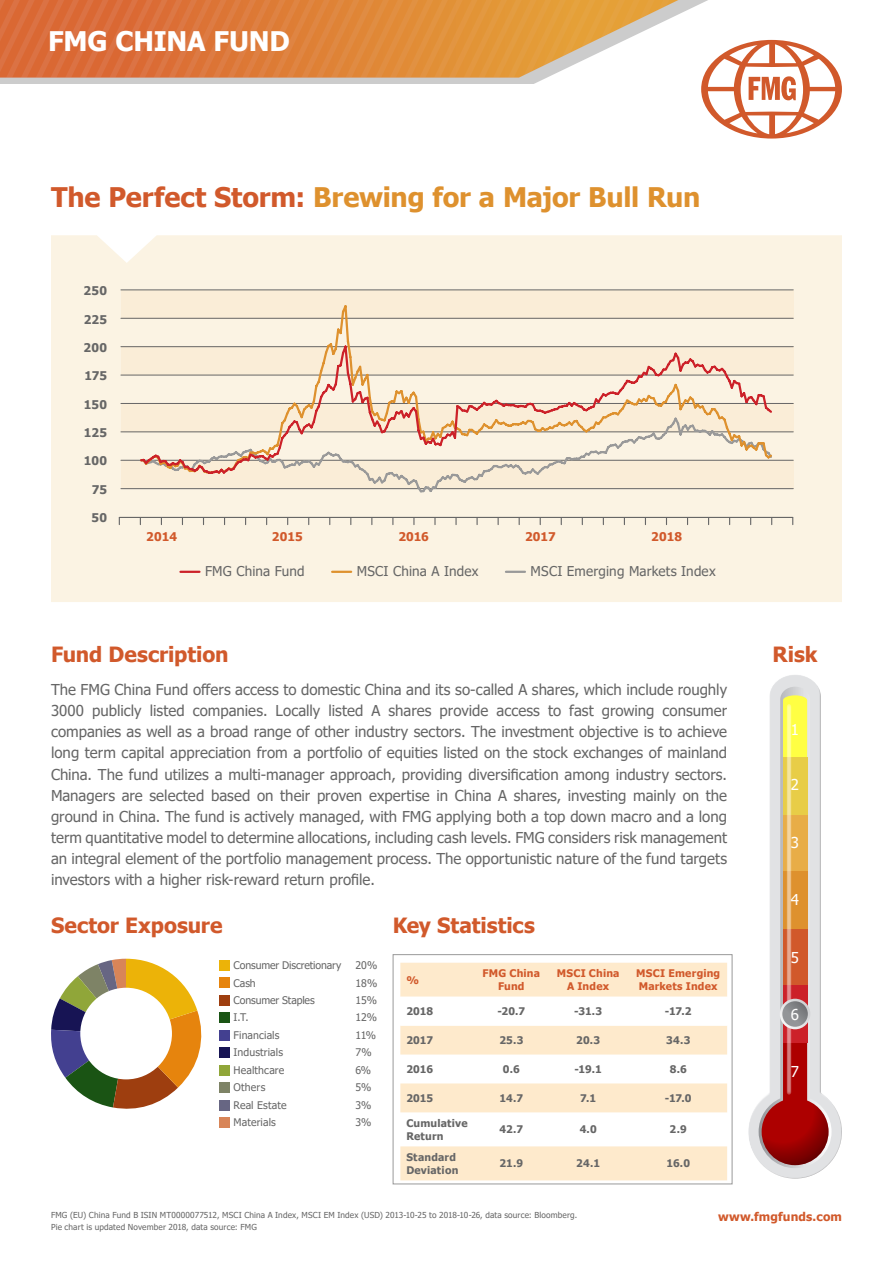
<style>
.page{position:relative;width:893px;height:1263px;background:#fff}
.page>*{position:absolute;margin:0;border:0;box-sizing:border-box;transform-origin:0 0}
.t1{font:700 27px "Tahoma";letter-spacing:-.01em;color:#de912e}
.t2{font:700 27px "Tahoma";letter-spacing:-.01em;color:#fff}
.t3{font:700 21px "Tahoma";color:#d1592b}
.t4{font:15px/21px "Tahoma";color:#666;text-align:justify}
.t5{font:15px "Tahoma";color:#fff}
.t6{font:13.5px "Tahoma";letter-spacing:.015em;color:#666}
.t7{font:700 12px "Tahoma";letter-spacing:.01em;color:#d1592b}
.t8{font:700 12px "Tahoma";letter-spacing:.02em;color:#666}
.t9{font:10.5px "Tahoma";letter-spacing:.005em;color:#666}
.t10{font:700 10.5px/12.6px "Tahoma";letter-spacing:.015em;color:#666}
.t11{font:700 10.5px/12.6px "Tahoma";letter-spacing:.02em;color:#d1592b;text-align:center}
.t12{font:8.25px/12px "Tahoma";letter-spacing:.015em;color:#666}
.s1{color:#d1592b}
</style>
<div class="page">
<div style="left:0;top:78px;width:546px;height:6px;background:#ccc"></div>
<svg style="left:0;top:0;width:708px;height:78px;background:#e19356"></svg>
<svg style="left:701px;top:40px;width:141px;height:99px"></svg>
<svg style="left:400px;top:963px;width:327px;height:217px;fill:#feeacc"></svg>
<svg style="left:400px;top:997px;width:327px;height:29px"></svg>
<div style="left:393px;top:954px;width:339px;height:230px;border:1px solid #999"></div>
<div style="left:51px;top:235px;width:791px;height:367px;background:#fbf3e3"></div>
<div style="left:219px;top:960px;width:10px;height:10px;background:#ecb308"></div>
<div style="left:219px;top:978px;width:10px;height:10px;background:#e6840d"></div>
<div style="left:219px;top:995px;width:10px;height:10px;background:#9e3e0f"></div>
<div style="left:219px;top:1013px;width:10px;height:10px;background:#1a5414"></div>
<div style="left:219px;top:1030px;width:10px;height:10px;background:#434090"></div>
<div style="left:219px;top:1048px;width:10px;height:10px;background:#171454"></div>
<div style="left:219px;top:1065px;width:10px;height:10px;background:#90a639"></div>
<div style="left:219px;top:1082px;width:10px;height:10px;background:#7e8366"></div>
<div style="left:219px;top:1100px;width:10px;height:10px;background:#676683"></div>
<div style="left:219px;top:1117px;width:10px;height:10px;background:#d88558"></div>
<svg style="left:775px;top:675px;width:40px;height:8px"></svg>
<div style="left:748px;top:683px;width:94px;height:496px;background:#231f20;opacity:.5"></div>
<svg style="left:759px;top:687px;width:72px;height:481px"></svg>
<svg style="left:762px;top:1098px;width:66px;height:67px;background:#9d0000"></svg>
<svg style="left:780px;top:999px;width:30px;height:30px"></svg>
<svg style="left:782px;top:1001px;width:26px;height:26px"></svg>
<svg style="left:51px;top:959px;width:151px;height:150px"></svg>
<div style="left:80px;top:988px;width:92px;height:91px;background:#fff;border-radius:50%"></div>
<div style="left:121px;top:290px;width:672px;height:28px;background:#faedd7"></div>
<div style="left:121px;top:347px;width:672px;height:28px;background:#faedd7"></div>
<div style="left:121px;top:404px;width:672px;height:28px;background:#faedd7"></div>
<div style="left:121px;top:460px;width:672px;height:29px;background:#faedd7"></div>
<svg style="left:180px;top:571px;width:19px;height:2px"></svg>
<svg style="left:332px;top:571px;width:19px;height:2px"></svg>
<svg style="left:506px;top:571px;width:19px;height:2px"></svg>
<hr style="left:121px;top:375px;width:672px;height:1px;background:#666">
<hr style="left:121px;top:346px;width:672px;height:1px;background:#666">
<hr style="left:121px;top:318px;width:672px;height:1px;background:#666">
<hr style="left:121px;top:290px;width:672px;height:1px;background:#666">
<hr style="left:121px;top:432px;width:672px;height:1px;background:#666">
<hr style="left:121px;top:488px;width:672px;height:1px;background:#666">
<hr style="left:121px;top:460px;width:672px;height:1px;background:#666">
<hr style="left:121px;top:403px;width:672px;height:1px;background:#666">
<hr style="left:119px;top:517px;width:674px;height:1px;background:#666">
<svg style="left:434px;top:518px;width:2px;height:7px"></svg>
<svg style="left:455px;top:518px;width:2px;height:7px"></svg>
<svg style="left:476px;top:518px;width:2px;height:7px"></svg>
<svg style="left:139px;top:305px;width:492px;height:39px"></svg>
<svg style="left:139px;top:344px;width:492px;height:7px"></svg>
<svg style="left:139px;top:351px;width:635px;height:143px"></svg>
<h1 class="t2" style="left:48px;top:22px;width:243px">FMG CHINA FUND</h1>
<h1 class="t1" style="left:51px;top:178px;width:651px"><span class="s1">The Perfect Storm:</span> Brewing for a Major Bull Run</h1>
<p class="t8" style="left:84px;top:282px;width:25px">250</p>
<p class="t8" style="left:84px;top:311px;width:25px">225</p>
<p class="t8" style="left:83px;top:339px;width:25px">200</p>
<p class="t8" style="left:84px;top:367px;width:24px">175</p>
<p class="t8" style="left:84px;top:396px;width:25px">150</p>
<p class="t8" style="left:84px;top:424px;width:25px">125</p>
<p class="t8" style="left:84px;top:452px;width:25px">100</p>
<p class="t8" style="left:92px;top:481px;width:17px">75</p>
<p class="t8" style="left:92px;top:509px;width:17px">50</p>
<p class="t7" style="left:146px;top:528px;width:32px">2014</p>
<p class="t7" style="left:272px;top:528px;width:32px">2015</p>
<p class="t7" style="left:398px;top:528px;width:32px">2016</p>
<p class="t7" style="left:525px;top:528px;width:32px">2017</p>
<p class="t7" style="left:651px;top:528px;width:32px">2018</p>
<p class="t6" style="left:205px;top:562px;width:101px">FMG China Fund</p>
<p class="t6" style="left:357px;top:562px;width:123px">MSCI China A Index</p>
<p class="t6" style="left:531px;top:562px;width:187px">MSCI Emerging Markets Index</p>
<h2 class="t3" style="left:51px;top:639px;width:179px">Fund Description</h2>
<p class="t4" style="left:51px;top:680px;width:678px">The FMG China Fund offers access to domestic China and its so-called A shares, which include roughly 3000 publicly listed companies. Locally listed A shares provide access to fast growing consumer companies as well as a broad range of other industry sectors. The investment objective is to achieve long term capital appreciation from a portfolio of equities listed on the stock exchanges of mainland China. The fund utilizes a multi-manager approach, providing diversification among industry sectors.<br>Managers are selected based on their proven expertise in China A shares, investing mainly on the ground in China. The fund is actively managed, with FMG applying both a top down macro and a long term quantitative model to determine allocations, including cash levels. FMG considers risk management an integral element of the portfolio management process. The opportunistic nature of the fund targets investors with a higher risk-reward return profile.</p>
<h2 class="t3" style="left:772px;top:639px;width:47px">Risk</h2>
<p class="t5" style="left:791px;top:720px;width:10px">1</p>
<p class="t5" style="left:791px;top:775px;width:10px">2</p>
<p class="t5" style="left:791px;top:832px;width:10px">3</p>
<p class="t5" style="left:791px;top:890px;width:10px">4</p>
<h2 class="t3" style="left:393px;top:911px;width:144px">Key Statistics</h2>
<p class="t11" style="left:406px;top:974px;width:14px">%</p>
<p class="t11" style="left:483px;top:968px;width:59px">FMG China<br>Fund</p>
<p class="t11" style="left:557px;top:968px;width:64px">MSCI China<br>A Index</p>
<p class="t11" style="left:636px;top:968px;width:85px;text-align:left">MSCI Emerging<br>Markets Index</p>
<p class="t10" style="left:406px;top:1005px;width:28px">2018</p>
<p class="t10" style="left:497px;top:1005px;width:29px">-20.7</p>
<p class="t10" style="left:574px;top:1005px;width:30px">-31.3</p>
<p class="t10" style="left:665px;top:1005px;width:28px">-17.2</p>
<p class="t10" style="left:406px;top:1034px;width:28px">2017</p>
<p class="t10" style="left:499px;top:1034px;width:26px">25.3</p>
<p class="t10" style="left:576px;top:1034px;width:26px">20.3</p>
<p class="t10" style="left:666px;top:1034px;width:26px">34.3</p>
<p class="t10" style="left:406px;top:1063px;width:28px">2016</p>
<p class="t10" style="left:503px;top:1063px;width:18px">0.6</p>
<p class="t10" style="left:575px;top:1063px;width:29px">-19.1</p>
<p class="t10" style="left:670px;top:1063px;width:19px">8.6</p>
<p class="t10" style="left:406px;top:1092px;width:28px">2015</p>
<p class="t10" style="left:499px;top:1092px;width:25px">14.7</p>
<p class="t10" style="left:580px;top:1092px;width:17px">7.1</p>
<p class="t10" style="left:665px;top:1092px;width:28px">-17.0</p>
<p class="t10" style="left:406px;top:1117px;width:63px">Cumulative<br>Return</p>
<p class="t10" style="left:499px;top:1124px;width:25px">42.7</p>
<p class="t10" style="left:580px;top:1124px;width:19px">4.0</p>
<p class="t10" style="left:670px;top:1124px;width:19px">2.9</p>
<p class="t10" style="left:406px;top:1151px;width:54px">Standard<br>Deviation</p>
<p class="t10" style="left:499px;top:1158px;width:25px">21.9</p>
<p class="t10" style="left:576px;top:1158px;width:25px">24.1</p>
<p class="t10" style="left:666px;top:1158px;width:25px">16.0</p>
<p class="t12" style="left:51px;top:1210px;width:528px">FMG (EU) China Fund B ISIN MT0000077512, MSCI China A Index, MSCI EM Index (USD) 2013-10-25 to 2018-10-26, data source: Bloomberg.<br>Pie chart is updated November 2018, data source: FMG</p>
<h2 class="t3" style="left:51px;top:911px;width:173px">Sector Exposure</h2>
<p class="t5" style="left:791px;top:947px;width:10px">5</p>
<p class="t9" style="left:234px;top:958px;width:109px">Consumer Discretionary</p>
<p class="t9" style="left:355px;top:958px;width:23px">20%</p>
<p class="t9" style="left:234px;top:976px;width:24px">Cash</p>
<p class="t9" style="left:355px;top:976px;width:23px">18%</p>
<p class="t9" style="left:234px;top:993px;width:83px">Consumer Staples</p>
<p class="t9" style="left:355px;top:993px;width:23px">15%</p>
<p class="t9" style="left:234px;top:1010px;width:16px">I.T.</p>
<p class="t9" style="left:355px;top:1010px;width:23px">12%</p>
<p class="t9" style="left:234px;top:1028px;width:47px">Financials</p>
<p class="t9" style="left:355px;top:1028px;width:22px">11%</p>
<p class="t9" style="left:234px;top:1045px;width:51px">Industrials</p>
<p class="t9" style="left:355px;top:1045px;width:18px">7%</p>
<p class="t9" style="left:234px;top:1063px;width:52px">Healthcare</p>
<p class="t9" style="left:355px;top:1063px;width:17px">6%</p>
<p class="t9" style="left:234px;top:1080px;width:33px">Others</p>
<p class="t9" style="left:355px;top:1080px;width:18px">5%</p>
<p class="t9" style="left:234px;top:1098px;width:54px">Real Estate</p>
<p class="t9" style="left:355px;top:1098px;width:18px">3%</p>
<p class="t9" style="left:234px;top:1115px;width:44px">Materials</p>
<p class="t9" style="left:355px;top:1115px;width:18px">3%</p>
<p class="t5" style="left:791px;top:1004px;width:10px">6</p>
<p class="t5" style="left:791px;top:1061px;width:10px">7</p>
<p class="t7" style="left:718px;top:1208px;width:125px">www.fmgfunds.com</p>
</div>
